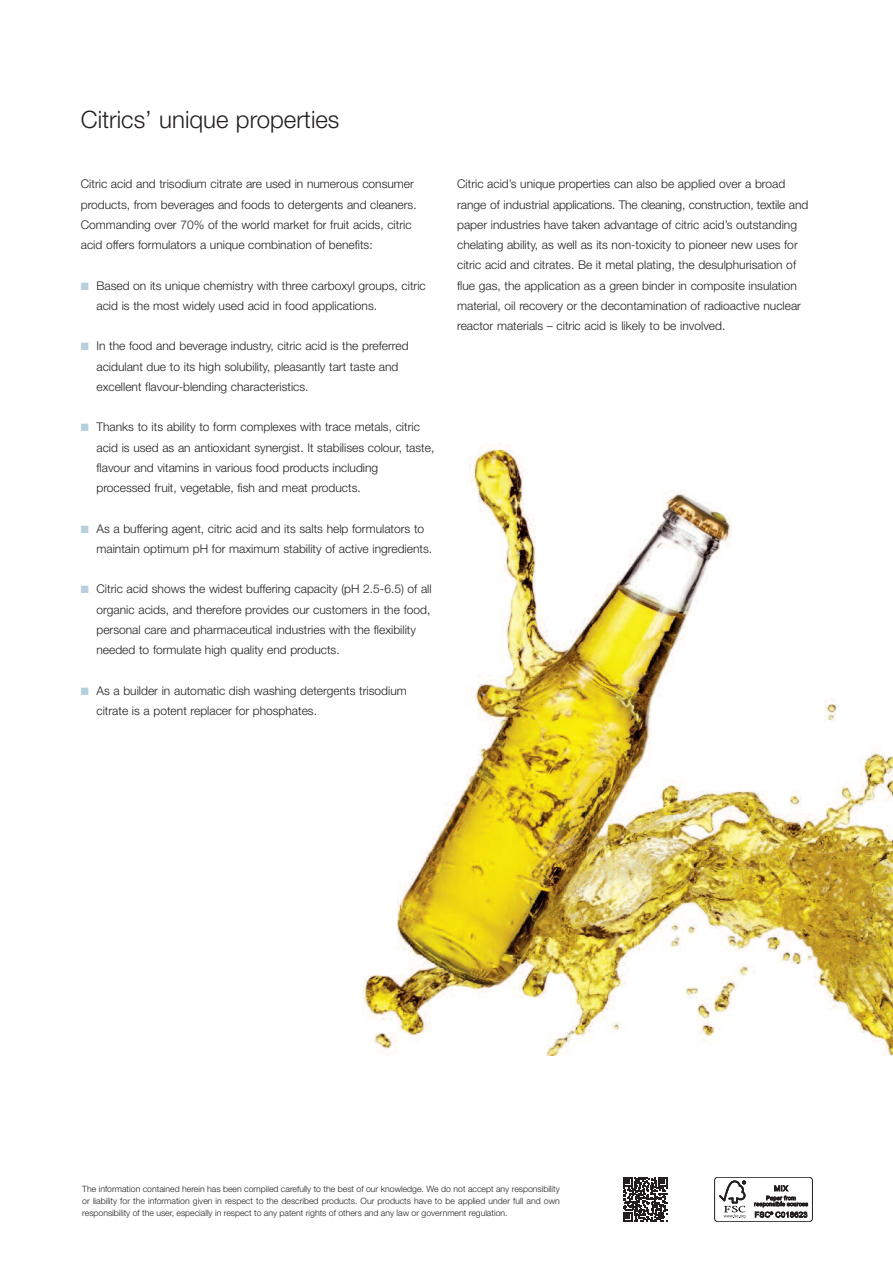
<style>
.page{position:relative;width:893px;height:1263px;background:#fff}
.page>*{position:absolute;margin:0;border:0;box-sizing:border-box;transform-origin:0 0}
.t1{font:300 24px "Helvetica Neue";color:#231f20}
.t2{font:300 12px/20.2px "Helvetica Neue";color:#231f20}
.t3{font:300 8.7px/12px "Helvetica Neue";color:#231f20;text-align:justify}
.s1{color:#b8cfdc}
</style>
<div class="page">
<img style="left:363px;top:444px;width:530px;height:611px">
<div style="left:714px;top:1177px;width:99px;height:45px;border:1px solid #231f20;border-radius:3px"></div>
<svg style="left:719px;top:1180px;width:27px;height:38px"></svg>
<svg style="left:754px;top:1185px;width:54px;height:32px"></svg>
<svg style="left:623px;top:1177px;width:44px;height:44px"></svg>
<h1 class="t1" style="left:81px;top:111px;width:260px">Citrics’ unique properties</h1>
<p class="t2" style="left:81px;top:175px;width:337px">Citric acid and trisodium citrate are used in numerous consumer products, from beverages and foods to detergents and cleaners.<br>Commanding over 70% of the world market for fruit acids, citric acid offers formulators a unique combination of benefits:</p>
<p class="t2" style="left:97px;top:276px;width:331px;text-indent:-16px"><span class="s1">■</span> Based on its unique chemistry with three carboxyl groups, citric acid is the most widely used acid in food applications.</p>
<p class="t2" style="left:97px;top:337px;width:314px;text-indent:-16px"><span class="s1">■</span> In the food and beverage industry, citric acid is the preferred acidulant due to its high solubility, pleasantly tart taste and excellent flavour-blending characteristics.</p>
<p class="t2" style="left:97px;top:418px;width:339px;text-indent:-16px"><span class="s1">■</span> Thanks to its ability to form complexes with trace metals, citric acid is used as an antioxidant synergist. It stabilises colour, taste, flavour and vitamins in various food products including processed fruit, vegetable, fish and meat products.</p>
<p class="t2" style="left:97px;top:519px;width:337px;text-indent:-16px"><span class="s1">■</span> As a buffering agent, citric acid and its salts help formulators to maintain optimum pH for maximum stability of active ingredients.</p>
<p class="t2" style="left:97px;top:580px;width:337px;text-indent:-16px"><span class="s1">■</span> Citric acid shows the widest buffering capacity (pH 2.5-6.5) of all organic acids, and therefore provides our customers in the food, personal care and pharmaceutical industries with the flexibility needed to formulate high quality end products.</p>
<p class="t2" style="left:97px;top:681px;width:312px;text-indent:-16px"><span class="s1">■</span> As a builder in automatic dish washing detergents trisodium citrate is a potent replacer for phosphates.</p>
<p class="t2" style="left:457px;top:175px;width:353px">Citric acid’s unique properties can also be applied over a broad range of industrial applications. The cleaning, construction, textile and paper industries have taken advantage of citric acid’s outstanding chelating ability, as well as its non-toxicity to pioneer new uses for citric acid and citrates. Be it metal plating, the desulphurisation of flue gas, the application as a green binder in composite insulation material, oil recovery or the decontamination of radioactive nuclear reactor materials – citric acid is likely to be involved.</p>
<p class="t3" style="left:82px;top:1183px;width:479px">The information contained herein has been compiled carefully to the best of our knowledge. We do not accept any responsibility or liability for the information given in respect to the described products. Our products have to be applied under full and own responsibility of the user, especially in respect to any patent rights of others and any law or government regulation.</p>
</div>
